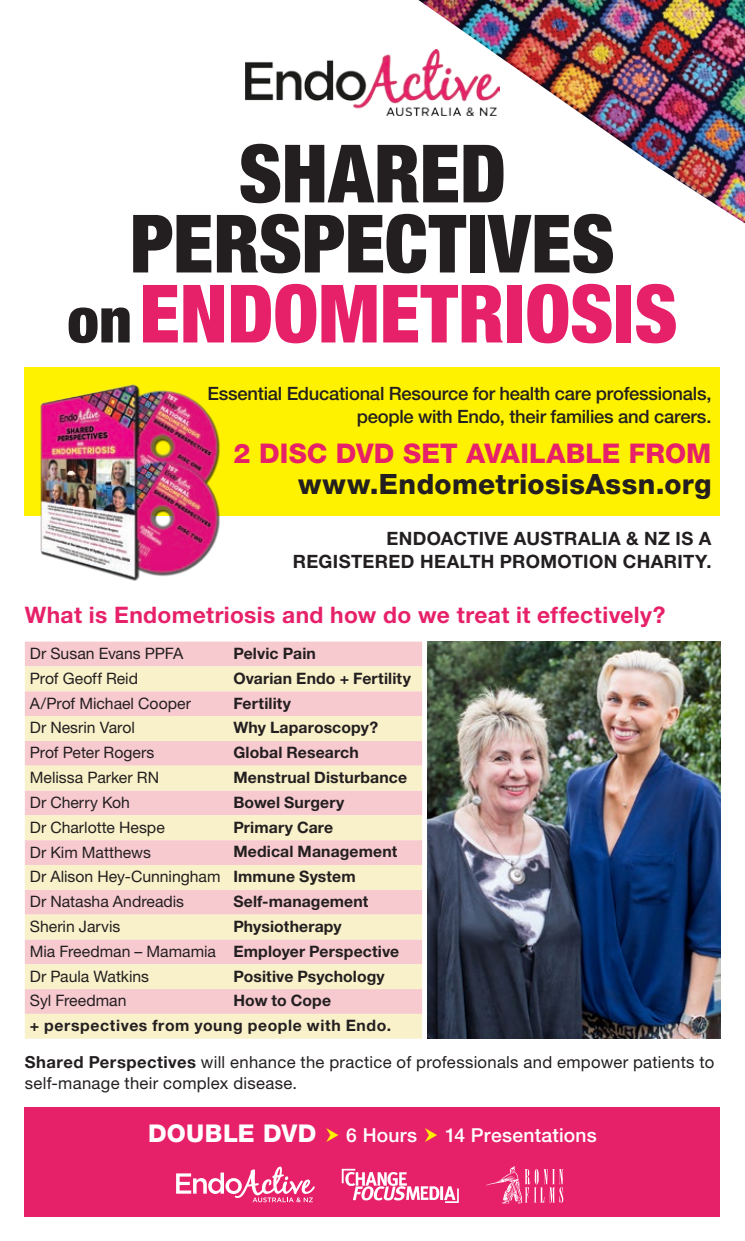
<style>
.page{position:relative;width:745px;height:1241px;background:#fff}
.page>*{position:absolute;margin:0;border:0;box-sizing:border-box;transform-origin:0 0}
.t1{font:900 condensed 80.5px/70px "Helvetica Neue";color:#231f20;text-align:center}
.t2{font:800 28px "Helvetica Neue";letter-spacing:.015em;color:#231f20}
.t3{font:800 27.12px "Helvetica Neue";letter-spacing:.005em;color:#e72169}
.t4{font:800 24.5px "Helvetica Neue";letter-spacing:.015em;color:#fff}
.t5{font:700 22.75px "Helvetica Neue";letter-spacing:.015em;color:#e72169}
.t6{font:500 19.25px "Helvetica Neue";letter-spacing:.015em;color:#fff}
.t7{font:500 18.38px/22.8px "Helvetica Neue";letter-spacing:-.015em;color:#231f20;text-align:right}
.t8{font:700 18.38px/22.8px "Helvetica Neue";letter-spacing:.02em;color:#231f20;text-align:right}
.t9{font:16.62px/21px "Helvetica Neue East A";letter-spacing:.015em;color:#231f20}
.t10{font:15.75px/24.8px "Helvetica Neue";color:#231f20}
.t11{font:700 15.75px "Helvetica Neue";letter-spacing:.01em;color:#231f20}
.t12{font:700 15.75px/24.8px "Helvetica Neue";letter-spacing:.04em;color:#231f20}
.s1{font-size:63px}
.s2{color:#e72169}
.s3{font-weight:700}
.s4{font-family:"Helvetica Neue";font-weight:700}
.s5{font-weight:500;font-size:19.25px}
</style>
<div class="page">
<div style="left:25px;top:367px;width:694px;height:149px;background:#fff200"></div>
<img style="left:40px;top:384px;width:180px;height:197px">
<div style="left:25px;top:1106px;width:694px;height:109px;background:#e72169"></div>
<img style="left:486px;top:1166px;width:78px;height:37px">
<svg style="left:176px;top:1166px;width:138px;height:36px"></svg>
<img style="left:341px;top:1168px;width:118px;height:35px">
<div style="left:25px;top:641px;width:397px;height:25px;background:#f7cacf"></div>
<svg style="left:25px;top:666px;width:397px;height:372px;background:#f8dfcc"></svg>
<img style="left:418px;top:0;width:326px;height:223px">
<img style="left:427px;top:641px;width:292px;height:397px">
<img style="left:245px;top:50px;width:254px;height:65px">
<h1 class="t1" style="left:67px;top:137px;width:611px">SHARED<br>PERSPECTIVES <span class="s1">on</span><span class="s2">ENDOMETRIOSIS</span></h1>
<p class="t7" style="left:207px;top:382px;width:505px">Essential Educational Resource for health care professionals, people with Endo, their families and carers.</p>
<h3 class="t3" style="left:233px;top:436px;width:479px">2 DISC DVD SET AVAILABLE FROM</h3>
<h2 class="t2" style="left:298px;top:467px;width:414px">www.EndometriosisAssn.org</h2>
<p class="t8" style="left:292px;top:526px;width:420px">ENDOACTIVE AUSTRALIA &amp; NZ IS A<br>REGISTERED HEALTH PROMOTION CHARITY.</p>
<h3 class="t5" style="left:25px;top:601px;width:641px">What is Endometriosis and how do we treat it effectively?</h3>
<p class="t10" style="left:30px;top:640px;width:155px">Dr Susan Evans PPFA</p>
<p class="t11" style="left:233px;top:643px;width:84px">Pelvic Pain</p>
<p class="t10" style="left:30px;top:665px;width:110px">Prof Geoff Reid</p>
<p class="t11" style="left:233px;top:668px;width:179px">Ovarian Endo + Fertility</p>
<p class="t10" style="left:30px;top:690px;width:162px">A/Prof Michael Cooper</p>
<p class="t11" style="left:233px;top:693px;width:59px">Fertility</p>
<p class="t10" style="left:30px;top:715px;width:107px">Dr Nesrin Varol</p>
<p class="t11" style="left:233px;top:718px;width:146px">Why Laparoscopy?</p>
<p class="t10" style="left:30px;top:739px;width:126px">Prof Peter Rogers</p>
<p class="t11" style="left:233px;top:742px;width:127px">Global Research</p>
<p class="t10" style="left:30px;top:764px;width:131px">Melissa Parker RN</p>
<p class="t11" style="left:233px;top:767px;width:175px">Menstrual Disturbance</p>
<p class="t10" style="left:30px;top:789px;width:102px">Dr Cherry Koh</p>
<p class="t11" style="left:233px;top:792px;width:112px">Bowel Surgery</p>
<p class="t10" style="left:30px;top:814px;width:136px">Dr Charlotte Hespe</p>
<p class="t11" style="left:233px;top:817px;width:101px">Primary Care</p>
<p class="t10" style="left:30px;top:839px;width:122px">Dr Kim Matthews</p>
<p class="t10" style="left:30px;top:839px;width:369px;text-indent:203px"><span class="s3">Medical Management<br></span>Dr Alison Hey-Cunningham <span class="s3">Immune System<br></span>Dr Natasha Andreadis</p>
<p class="t11" style="left:233px;top:891px;width:136px">Self-management</p>
<p class="t10" style="left:30px;top:913px;width:92px">Sherin Jarvis</p>
<p class="t10" style="left:30px;top:913px;width:370px;text-indent:203px"><span class="s3">Physiotherapy<br></span>Mia Freedman – Mamamia <span class="s3">Employer Perspective<br></span>Dr Paula Watkins</p>
<p class="t11" style="left:233px;top:966px;width:153px">Positive Psychology</p>
<p class="t12" style="left:30px;top:987px;width:362px;text-indent:203px">How to Cope<br>+ perspectives from young people with Endo.</p>
<p class="t10" style="left:30px;top:988px;width:98px">Syl Freedman</p>
<p class="t9" style="left:25px;top:1051px;width:690px"><span class="s4">Shared Perspectives</span> will enhance the practice of professionals and empower patients to self-manage their complex disease.</p>
<h3 class="t4" style="left:148px;top:1118px;width:270px">DOUBLE DVD <span class="s5">6 Hours</span></h3>
<p class="t6" style="left:445px;top:1123px;width:153px">14 Presentations</p>
</div>
